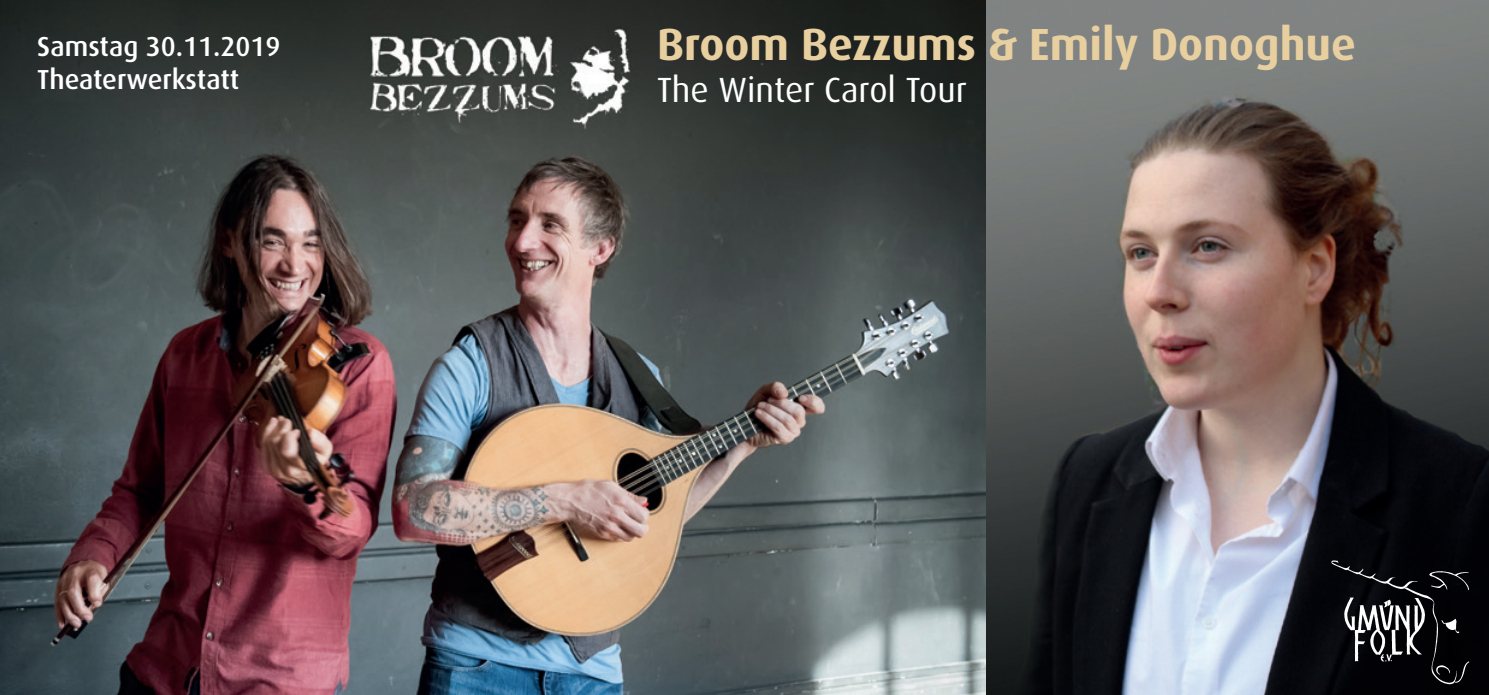
<style>
.page{position:relative;width:1489px;height:695px;background:#fff}
.page>*{position:absolute;margin:0;border:0;box-sizing:border-box;transform-origin:0 0}
.t1{font:700 45px "Dax";color:#e8cfa0}
.t2{font:35px "Dax";color:#fff}
.t3{font:500 27.5px/33px "Dax";color:#fff}
</style>
<div class="page">
<img style="left:0;top:0;width:986px;height:694px">
<img style="left:365px;top:27px;width:273px;height:106px">
<img style="left:986px;top:0;width:502px;height:694px">
<img style="left:1330px;top:559px;width:140px;height:126px">
<p class="t3" style="left:37px;top:30px;width:245px">Samstag 30.11.2019<br>Theaterwerkstatt</p>
<h1 class="t1" style="left:657px;top:19px;width:700px">Broom Bezzums &amp; Emily Donoghue</h1>
<p class="t2" style="left:657px;top:70px;width:311px">The Winter Carol Tour</p>
</div>
